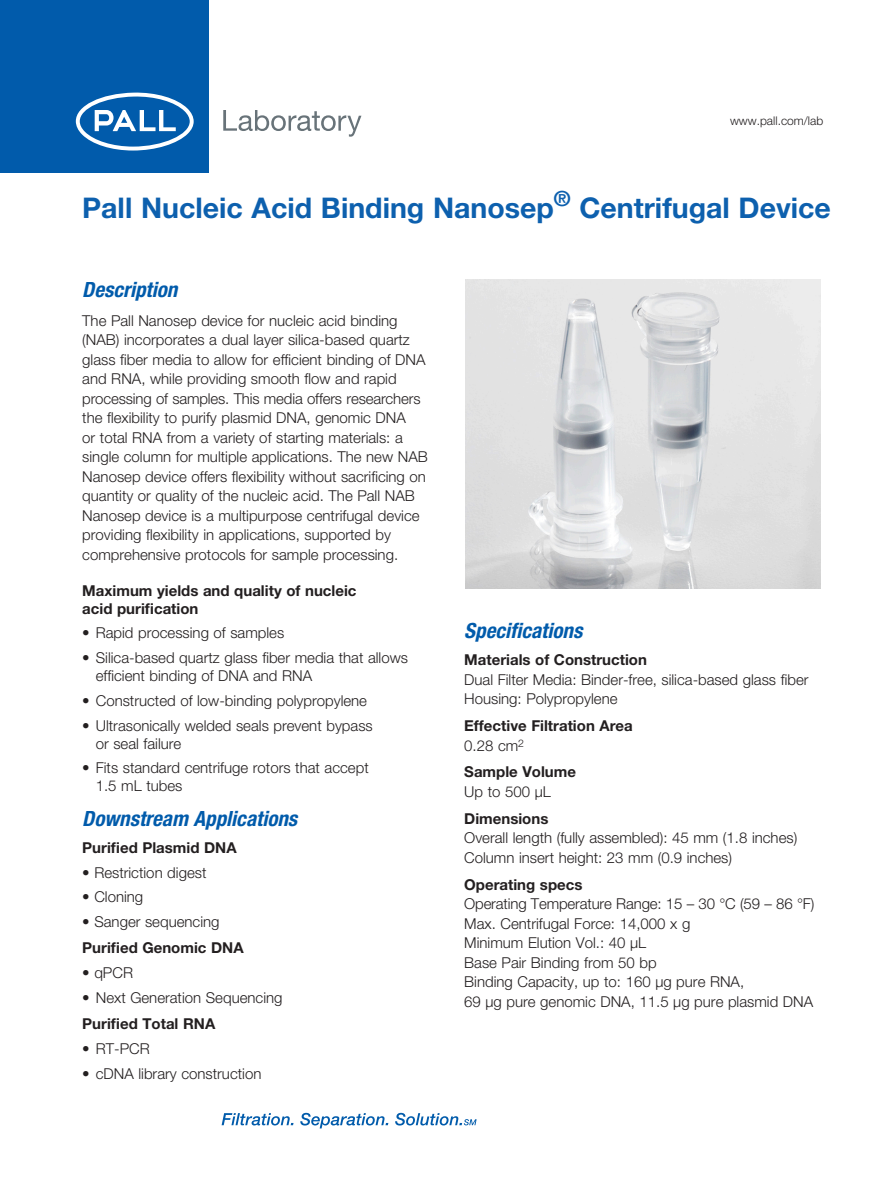
<style>
.page{position:relative;width:893px;height:1188px;background:#fff}
.page>*{position:absolute;margin:0;border:0;box-sizing:border-box;transform-origin:0 0}
._01_Sell_Sheet_Title{font:700 28.5px "Helvetica Neue LT Std";color:#0d60ae}
._03_Subtitles{font:italic 700 condensed 21px "Helvetica Neue LT Std";color:#015bab}
._06_1st_paragraph_bo{font:300 15px/19.5px "Helvetica Neue LT Std";color:#231f20}
._14_Spec_Copy_Text{font:300 15px "Helvetica Neue LT Std";color:#231f20}
._11_Bulleted_Text_In{font:300 15px/18px "Helvetica Neue LT Std";color:#231f20}
._13_Spec_Head_Text{font:700 15px/18px "Helvetica Neue LT Std";color:#231f20}
._08_Figure_Number{font:700 15px "Helvetica Neue LT Std";color:#231f20}
._06_1st_paragraph_bo-2{font:300 12px "Helvetica Neue LT Std";color:#231f20}
</style>
<div class="page">
<svg style="left:222px;top:1113px;width:72px;height:12px"></svg>
<svg style="left:300px;top:1113px;width:88px;height:15px"></svg>
<svg style="left:395px;top:1113px;width:82px;height:13px"></svg>
<div style="left:0;top:0;width:209px;height:172px;background:#015bab"></div>
<svg style="left:76px;top:92px;width:118px;height:59px"></svg>
<svg style="left:223px;top:110px;width:138px;height:27px"></svg>
<img style="left:465px;top:280px;width:356px;height:309px">
<p class="_06_1st_paragraph_bo-2" style="left:730px;top:114px;width:95px">www.pall.com/lab</p>
<p class="_01_Sell_Sheet_Title" style="left:82px;top:190px;width:750px">Pall Nucleic Acid Binding Nanosep<sup>®</sup> Centrifugal Device</p>
<p class="_03_Subtitles" style="left:82px;top:277px;width:97px">Description</p>
<p class="_06_1st_paragraph_bo" style="left:82px;top:310px;width:347px">The Pall Nanosep device for nucleic acid binding (NAB) incorporates a dual layer silica-based quartz glass fiber media to allow for efficient binding of DNA and RNA, while providing smooth flow and rapid processing of samples. This media offers researchers the flexibility to purify plasmid DNA, genomic DNA<br>or total RNA from a variety of starting materials: a single column for multiple applications. The new NAB Nanosep device offers flexibility without sacrificing on quantity or quality of the nucleic acid. The Pall NAB Nanosep device is a multipurpose centrifugal device providing flexibility in applications, supported by comprehensive protocols for sample processing.</p>
<p class="_13_Spec_Head_Text" style="left:82px;top:581px;width:276px">Maximum yields and quality of nucleic acid purification</p>
<p class="_11_Bulleted_Text_In" style="left:82px;top:624px;width:204px">• Rapid processing of samples</p>
<p class="_11_Bulleted_Text_In" style="left:96px;top:649px;width:314px;text-indent:-14px">• Silica-based quartz glass fiber media that allows efficient binding of DNA and RNA</p>
<p class="_11_Bulleted_Text_In" style="left:82px;top:691px;width:286px">• Constructed of low-binding polypropylene</p>
<p class="_11_Bulleted_Text_In" style="left:96px;top:716px;width:278px;text-indent:-14px">• Ultrasonically welded seals prevent bypass or seal failure</p>
<p class="_11_Bulleted_Text_In" style="left:96px;top:759px;width:274px;text-indent:-14px">• Fits standard centrifuge rotors that accept<br>1.5 mL tubes</p>
<p class="_03_Subtitles" style="left:82px;top:806px;width:216px">Downstream Applications</p>
<p class="_13_Spec_Head_Text" style="left:82px;top:838px;width:156px">Purified Plasmid DNA</p>
<p class="_11_Bulleted_Text_In" style="left:82px;top:863px;width:126px">• Restriction digest</p>
<p class="_11_Bulleted_Text_In" style="left:82px;top:888px;width:62px">• Cloning</p>
<p class="_11_Bulleted_Text_In" style="left:82px;top:913px;width:139px">• Sanger sequencing</p>
<p class="_08_Figure_Number" style="left:82px;top:939px;width:163px">Purified Genomic DNA</p>
<p class="_11_Bulleted_Text_In" style="left:82px;top:964px;width:52px">• qPCR</p>
<p class="_11_Bulleted_Text_In" style="left:82px;top:988px;width:202px">• Next Generation Sequencing</p>
<p class="_08_Figure_Number" style="left:82px;top:1014px;width:135px">Purified Total RNA</p>
<p class="_11_Bulleted_Text_In" style="left:82px;top:1039px;width:69px">• RT-PCR</p>
<p class="_11_Bulleted_Text_In" style="left:82px;top:1064px;width:181px">• cDNA library construction</p>
<p class="_03_Subtitles" style="left:464px;top:618px;width:120px">Specifications</p>
<p class="_13_Spec_Head_Text" style="left:464px;top:650px;width:184px">Materials of Construction</p>
<p class="_14_Spec_Copy_Text" style="left:464px;top:670px;width:346px">Dual Filter Media: Binder-free, silica-based glass fiber</p>
<p class="_14_Spec_Copy_Text" style="left:464px;top:690px;width:155px">Housing: Polypropylene</p>
<p class="_13_Spec_Head_Text" style="left:464px;top:716px;width:170px">Effective Filtration Area</p>
<p class="_14_Spec_Copy_Text" style="left:464px;top:736px;width:61px">0.28 cm<sup>2</sup></p>
<p class="_13_Spec_Head_Text" style="left:464px;top:763px;width:113px">Sample Volume</p>
<p class="_14_Spec_Copy_Text" style="left:464px;top:782px;width:88px">Up to 500 µL</p>
<p class="_13_Spec_Head_Text" style="left:464px;top:809px;width:86px">Dimensions</p>
<p class="_14_Spec_Copy_Text" style="left:464px;top:829px;width:335px">Overall length (fully assembled): 45 mm (1.8 inches)</p>
<p class="_14_Spec_Copy_Text" style="left:464px;top:848px;width:269px">Column insert height: 23 mm (0.9 inches)</p>
<p class="_13_Spec_Head_Text" style="left:464px;top:875px;width:120px">Operating specs</p>
<p class="_14_Spec_Copy_Text" style="left:464px;top:895px;width:352px">Operating Temperature Range: 15 – 30 °C (59 – 86 °F)</p>
<p class="_14_Spec_Copy_Text" style="left:464px;top:914px;width:228px">Max. Centrifugal Force: 14,000 x g</p>
<p class="_14_Spec_Copy_Text" style="left:464px;top:934px;width:183px">Minimum Elution Vol.: 40 µL</p>
<p class="_14_Spec_Copy_Text" style="left:464px;top:953px;width:194px">Base Pair Binding from 50 bp</p>
<p class="_14_Spec_Copy_Text" style="left:464px;top:973px;width:281px">Binding Capacity, up to: 160 µg pure RNA,</p>
<p class="_14_Spec_Copy_Text" style="left:464px;top:992px;width:350px">69 µg pure genomic DNA, 11.5 µg pure plasmid DNA</p>
</div>
